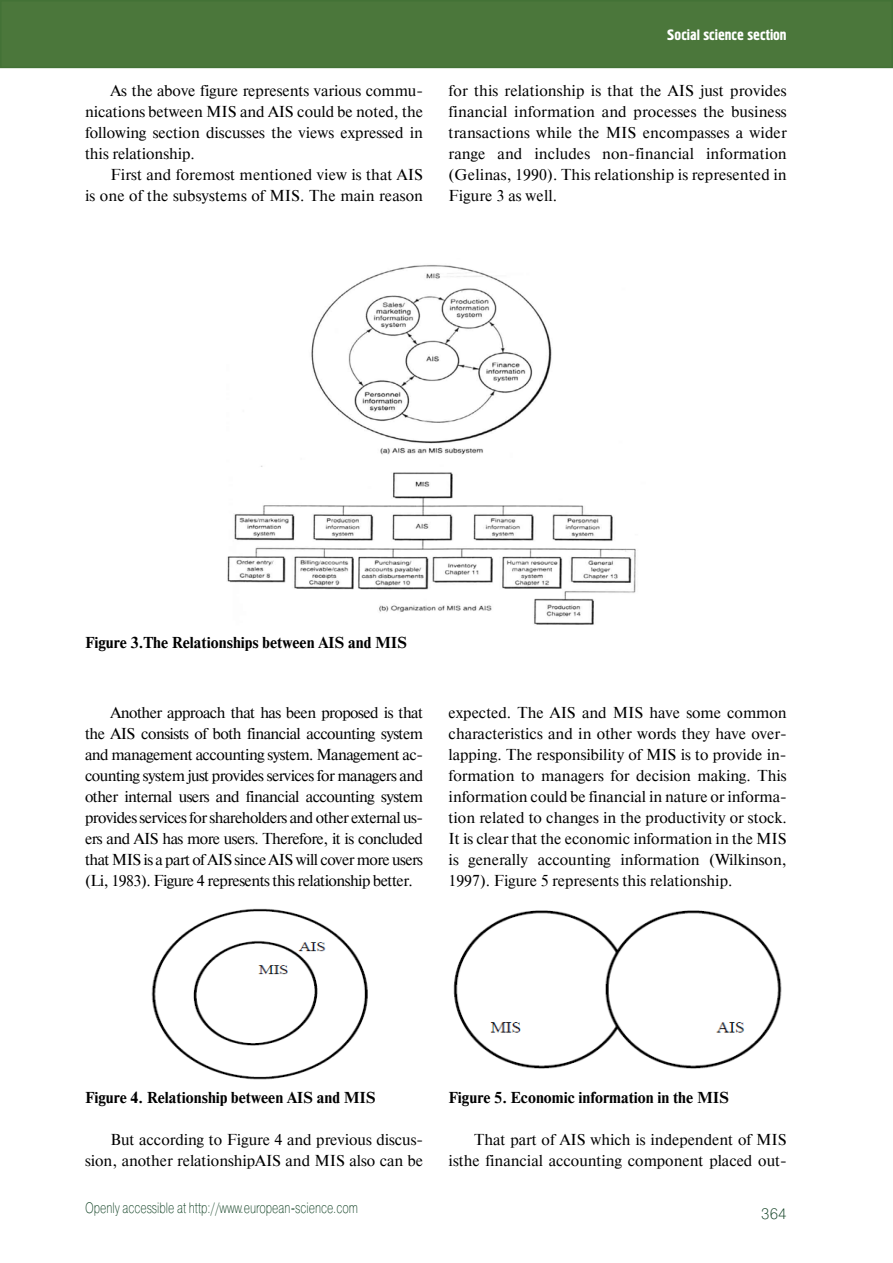
<style>
.page{position:relative;width:893px;height:1263px;background:#fff}
.page>*{position:absolute;margin:0;border:0;box-sizing:border-box;transform-origin:0 0}
.t1{font:15.75px/21px "Newton C";color:#000;text-align:justify}
.t2{font:700 15.75px "Newton C";color:#000}
.t3{font:15px "Pragmatica Light C";color:#0d3e20;scale:.75 1}
.t4{font:15px "Hermes C";color:#fff}
.t5{font:15px "Pragmatica Light C";color:#0d3e20}
</style>
<div class="page">
<div style="left:1px;top:1px;width:891px;height:66px;background:#4b773b"></div>
<div style="left:0;top:0;width:893px;height:68px;border:2px solid #437236"></div>
<img style="left:151px;top:908px;width:217px;height:172px">
<img style="left:227px;top:265px;width:409px;height:360px">
<img style="left:453px;top:910px;width:329px;height:159px">
<p class="t1" style="left:85px;top:80px;width:340px;text-indent:26px">As the above figure represents various commu&shy;nications between MIS and AIS could be noted, the following section discusses the views expressed in this relationship.</p>
<p class="t1" style="left:85px;top:164px;width:340px;text-align:right">First and foremost mentioned view is that AIS<br>is one of the subsystems of MIS. The main reason</p>
<p class="t4" style="left:667px;top:26px;width:121px">Social science section</p>
<p class="t1" style="left:449px;top:80px;width:340px">for this relationship is that the AIS just provides financial information and processes the business transactions while the MIS encompasses a wider range and includes non-financial information (Gelinas, 1990). This relationship is represented in Figure 3 as well.</p>
<p class="t2" style="left:85px;top:634px;width:324px">Figure 3.The Relationships between AIS and MIS</p>
<p class="t1" style="left:85px;top:702px;width:340px;text-indent:26px">Another approach that has been proposed is that the AIS consists of both financial accounting system and management accounting system. Management ac&shy;counting system just provides services for managers and other internal users and financial accounting system provides services for shareholders and other external us&shy;ers and AIS has more users. Therefore, it is concluded that MIS is a part of AIS since AIS will cover more users (Li, 1983). Figure 4 represents this relationship better.</p>
<p class="t1" style="left:449px;top:702px;width:340px">expected. The AIS and MIS have some common characteristics and in other words they have over&shy;lapping. The responsibility of MIS is to provide in&shy;formation to managers for decision making. This information could be financial in nature or informa&shy;tion related to changes in the productivity or stock.<br>It is clear that the economic information in the MIS is generally accounting information (Wilkinson, 1997). Figure 5 represents this relationship.</p>
<p class="t2" style="left:85px;top:1089px;width:292px">Figure 4. Relationship between AIS and MIS</p>
<p class="t1" style="left:85px;top:1129px;width:340px;text-align:right">But according to Figure 4 and previous discus&shy;sion, another relationshipAIS and MIS also can be</p>
<p class="t3" style="left:85px;top:1199px;width:365px">Openly accessible at http://www.european-science.com</p>
<p class="t2" style="left:449px;top:1088px;width:282px">Figure 5. Economic information in the MIS</p>
<p class="t1" style="left:449px;top:1129px;width:340px;text-align:right">That part of AIS which is independent of MIS isthe financial accounting component placed out-</p>
<p class="t5" style="left:761px;top:1205px;width:27px">364</p>
</div>
